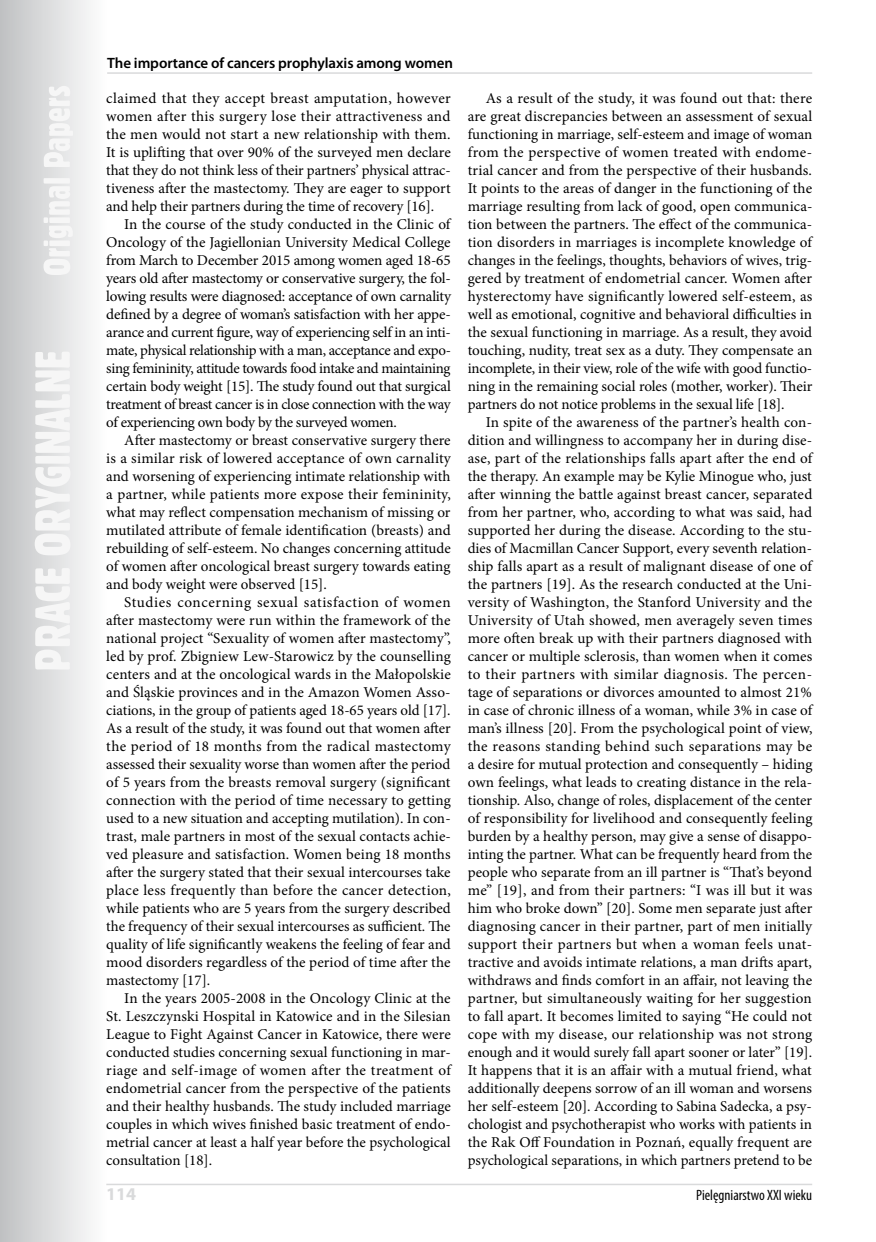
<style>
.page{position:relative;width:876px;height:1242px;background:#fff}
.page>*{position:absolute;margin:0;border:0;box-sizing:border-box;transform-origin:0 0}
.t1{font:700 18px "Myriad Pro";color:#d9dadb}
.t2{font:15px/18px "Minion Pro";letter-spacing:-.005em;color:#000;text-align:justify}
.t3{font:600 15px "Myriad Pro";letter-spacing:-.005em;color:#000}
.t4{font:condensed 15px "Myriad Pro";color:#000}
</style>
<div class="page">
<svg style="left:0;top:0;width:90px;height:1242px;background:#d8d9da"></svg>
<svg style="left:35px;top:86px;width:38px;height:583px"></svg>
<hr style="left:106px;top:1183px;width:706px;height:2px;background:#d9dadb">
<hr style="left:107px;top:72px;width:705px;height:2px;background:#d9dadb">
<p class="t3" style="left:107px;top:53px;width:347px">The importance of cancers prophylaxis among women</p>
<p class="t2" style="left:106px;top:89px;width:346px">claimed that they accept breast amputation, however women after this surgery lose their attractiveness and the men would not start a new relationship with them.<br>It is uplifting that over 90% of the surveyed men declare that they do not think less of their partners’ physical attrac&shy;tiveness after the mastectomy. They are eager to support and help their partners during the time of recovery [16].</p>
<p class="t2" style="left:106px;top:215px;width:346px;text-indent:18px">In the course of the study conducted in the Clinic of Oncology of the Jagiellonian University Medical College from March to December 2015 among women aged 18-65 years old after mastectomy or conservative surgery, the fol&shy;lowing results were diagnosed: acceptance of own carnality defined by a degree of woman’s satisfaction with her appe&shy;arance and current figure, way of experiencing self in an inti&shy;mate, physical relationship with a man, acceptance and expo&shy;sing femininity, attitude towards food intake and maintaining certain body weight [15]. The study found out that surgical treatment of breast cancer is in close connection with the way of experiencing own body by the surveyed women.</p>
<p class="t2" style="left:106px;top:431px;width:346px;text-indent:18px">After mastectomy or breast conservative surgery there is a similar risk of lowered acceptance of own carnality and worsening of experiencing intimate relationship with a partner, while patients more expose their femininity, what may reflect compensation mechanism of missing or mutilated attribute of female identification (breasts) and rebuilding of self-esteem. No changes concerning attitude of women after oncological breast surgery towards eating and body weight were observed [15].</p>
<p class="t2" style="left:106px;top:593px;width:346px;text-indent:18px">Studies concerning sexual satisfaction of women after mastectomy were run within the framework of the national project “Sexuality of women after mastectomy”, led by prof. Zbigniew Lew-Starowicz by the counselling centers and at the oncological wards in the Małopolskie and Śląskie provinces and in the Amazon Women Asso&shy;ciations, in the group of patients aged 18-65 years old [17].<br>As a result of the study, it was found out that women after the period of 18 months from the radical mastectomy assessed their sexuality worse than women after the period of 5 years from the breasts removal surgery (significant connection with the period of time necessary to getting used to a new situation and accepting mutilation). In con&shy;trast, male partners in most of the sexual contacts achie&shy;ved pleasure and satisfaction. Women being 18 months after the surgery stated that their sexual intercourses take place less frequently than before the cancer detection, while patients who are 5 years from the surgery described the frequency of their sexual intercourses as sufficient. The quality of life significantly weakens the feeling of fear and mood disorders regardless of the period of time after the mastectomy [17].</p>
<p class="t2" style="left:106px;top:989px;width:346px;text-indent:18px">In the years 2005-2008 in the Oncology Clinic at the St. Leszczynski Hospital in Katowice and in the Silesian League to Fight Against Cancer in Katowice, there were conducted studies concerning sexual functioning in mar&shy;riage and self-image of women after the treatment of endometrial cancer from the perspective of the patients and their healthy husbands. The study included marriage couples in which wives finished basic treatment of endo&shy;metrial cancer at least a half year before the psychological consultation [18].</p>
<p class="t2" style="left:468px;top:89px;width:346px;text-indent:18px">As a result of the study, it was found out that: there are great discrepancies between an assessment of sexual functioning in marriage, self-esteem and image of woman from the perspective of women treated with endome&shy;trial cancer and from the perspective of their husbands.<br>It points to the areas of danger in the functioning of the marriage resulting from lack of good, open communica&shy;tion between the partners. The effect of the communica&shy;tion disorders in marriages is incomplete knowledge of changes in the feelings, thoughts, behaviors of wives, trig&shy;gered by treatment of endometrial cancer. Women after hysterectomy have significantly lowered self-esteem, as well as emotional, cognitive and behavioral difficulties in the sexual functioning in marriage. As a result, they avoid touching, nudity, treat sex as a duty. They compensate an incomplete, in their view, role of the wife with good functio&shy;ning in the remaining social roles (mother, worker). Their partners do not notice problems in the sexual life [18].</p>
<p class="t2" style="left:468px;top:413px;width:346px;text-indent:18px">In spite of the awareness of the partner’s health con&shy;dition and willingness to accompany her in during dise&shy;ase, part of the relationships falls apart after the end of the therapy. An example may be Kylie Minogue who, just after winning the battle against breast cancer, separated from her partner, who, according to what was said, had supported her during the disease. According to the stu&shy;dies of Macmillan Cancer Support, every seventh relation&shy;ship falls apart as a result of malignant disease of one of the partners [19]. As the research conducted at the Uni&shy;versity of Washington, the Stanford University and the University of Utah showed, men averagely seven times more often break up with their partners diagnosed with cancer or multiple sclerosis, than women when it comes to their partners with similar diagnosis. The percen&shy;tage of separations or divorces amounted to almost 21% in case of chronic illness of a woman, while 3% in case of man’s illness [20]. From the psychological point of view, the reasons standing behind such separations may be a desire for mutual protection and consequently – hiding own feelings, what leads to creating distance in the rela&shy;tionship. Also, change of roles, displacement of the center of responsibility for livelihood and consequently feeling burden by a healthy person, may give a sense of disappo&shy;inting the partner. What can be frequently heard from the people who separate from an ill partner is “That’s beyond me” [19], and from their partners: “I was ill but it was him who broke down” [20]. Some men separate just after diagnosing cancer in their partner, part of men initially support their partners but when a woman feels unat&shy;tractive and avoids intimate relations, a man drifts apart, withdraws and finds comfort in an affair, not leaving the partner, but simultaneously waiting for her suggestion to fall apart. It becomes limited to saying “He could not cope with my disease, our relationship was not strong enough and it would surely fall apart sooner or later” [19].<br>It happens that it is an affair with a mutual friend, what additionally deepens sorrow of an ill woman and worsens her self-esteem [20]. According to Sabina Sadecka, a psy&shy;chologist and psychotherapist who works with patients in the Rak Off Foundation in Poznań, equally frequent are psychological separations, in which partners pretend to be</p>
<p class="t1" style="left:106px;top:1182px;width:31px">114</p>
<p class="t4" style="left:696px;top:1186px;width:118px">Pielęgniarstwo XXI wieku</p>
</div>
